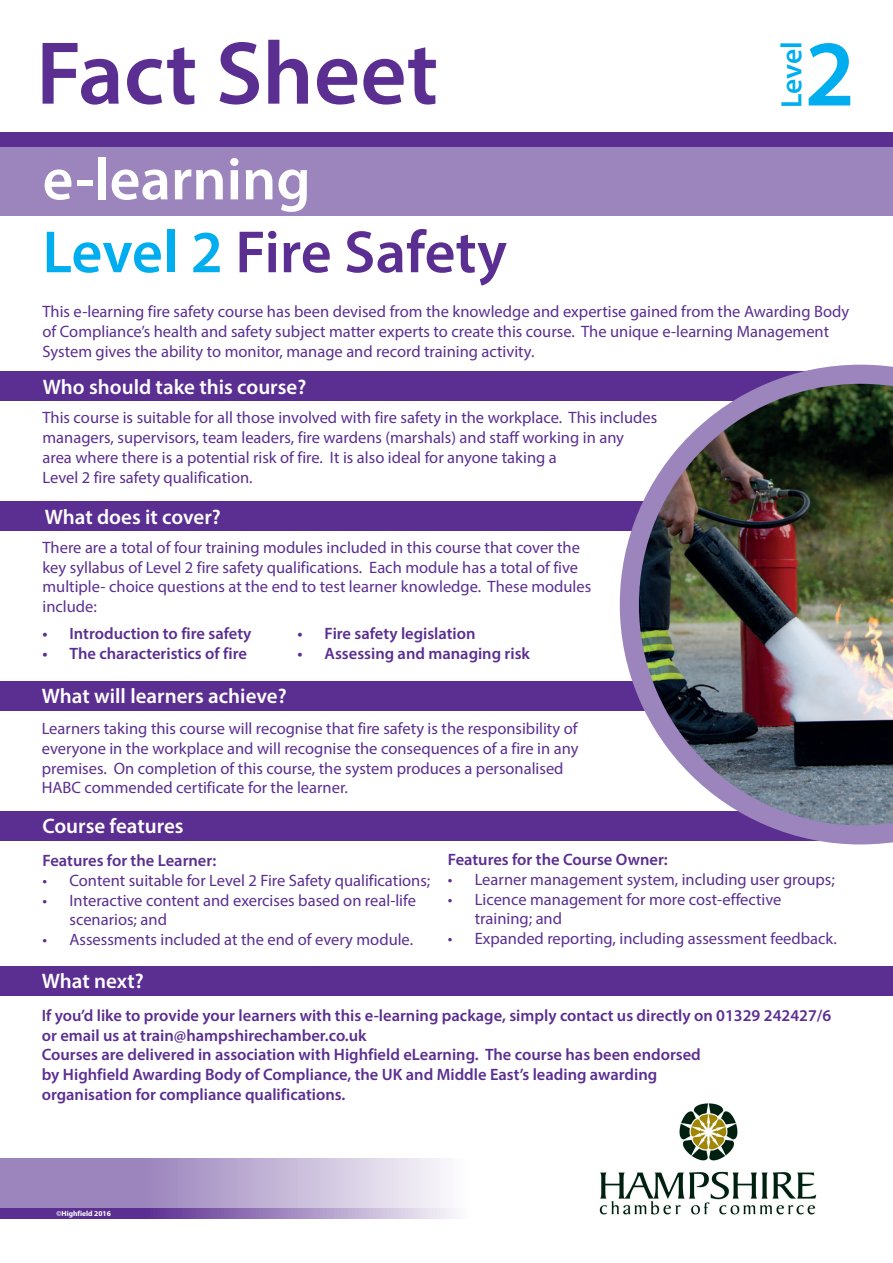
<style>
.page{position:relative;width:893px;height:1263px;background:#fff}
.page>*{position:absolute;margin:0;border:0;box-sizing:border-box;transform-origin:0 0}
.t1{font:600 94.5px "Myriad Pro";color:#00aeef}
.t2{font:600 90px "Myriad Pro";color:#5b2e91}
.t3{font:600 60px/72.9px "Myriad Pro";color:#fff}
.t4{font:600 29.55px "Myriad Pro";letter-spacing:-.005em;color:#00aeef}
.t5{font:600 21px "Myriad Pro";color:#fff}
.t6{font:16.5px/19.8px "Myriad Pro";color:#5b2e91}
.t7{font:600 16.5px/19.8px "Myriad Pro";color:#5b2e91}
.t8{font:700 7.5px "Myriad Pro";color:#fff}
.s1{color:#00aeef}
.s2{color:#5b2e91}
</style>
<div class="page">
<div style="left:0;top:147px;width:893px;height:69px;background:#9c85bd"></div>
<div style="left:0;top:132px;width:893px;height:15px;background:#5b2e91"></div>
<div style="left:0;top:501px;width:837px;height:30px;background:#5b2e91"></div>
<div style="left:0;top:681px;width:823px;height:30px;background:#5b2e91"></div>
<div style="left:0;top:371px;width:893px;height:29px;background:#5b2e91"></div>
<div style="left:0;top:811px;width:893px;height:29px;background:#5b2e91"></div>
<img style="left:620px;top:365px;width:273px;height:479px">
<img style="left:679px;top:1103px;width:59px;height:55px">
<svg style="left:0;top:1207px;width:816px;height:11px"></svg>
<svg style="left:0;top:1158px;width:817px;height:49px"></svg>
<div style="left:0;top:966px;width:893px;height:30px;background:#5b2e91"></div>
<h2 class="t2" style="left:36px;top:16px;width:404px">Fact Sheet</h2>
<h3 class="t4" style="left:773px;top:108px;width:68px;rotate:-90deg">Level</h3>
<h1 class="t1" style="left:805px;top:14px;width:52px">2</h1>
<h3 class="t3" style="left:43px;top:141px;width:466px">e-learning<br><span class="s1">Level 2</span> <span class="s2">Fire Safety</span></h3>
<p class="t6" style="left:43px;top:302px;width:808px">This e-learning fire safety course has been devised from the knowledge and expertise gained from the Awarding Body of Compliance’s health and safety subject matter experts to create this course. The unique e-learning Management<br>System gives the ability to monitor, manage and record training activity.</p>
<p class="t5" style="left:43px;top:373px;width:265px">Who should take this course?</p>
<p class="t6" style="left:43px;top:408px;width:616px">This course is suitable for all those involved with fire safety in the workplace. This includes managers, supervisors, team leaders, fire wardens (marshals) and staff working in any area where there is a potential risk of fire. It is also ideal for anyone taking a<br>Level 2 fire safety qualification.</p>
<p class="t5" style="left:45px;top:503px;width:178px">What does it cover?</p>
<p class="t6" style="left:43px;top:537px;width:550px">There are a total of four training modules included in this course that cover the key syllabus of Level 2 fire safety qualifications. Each module has a total of five multiple- choice questions at the end to test learner knowledge. These modules include:</p>
<p class="t7" style="left:43px;top:624px;width:211px">• Introduction to fire safety</p>
<p class="t7" style="left:43px;top:643px;width:206px">• The characteristics of fire</p>
<p class="t7" style="left:298px;top:623px;width:179px">• Fire safety legislation</p>
<p class="t7" style="left:298px;top:643px;width:234px">• Assessing and managing risk</p>
<p class="t5" style="left:42px;top:683px;width:246px">What will learners achieve?</p>
<p class="t6" style="left:42px;top:718px;width:538px">Learners taking this course will recognise that fire safety is the responsibility of everyone in the workplace and will recognise the consequences of a fire in any premises. On completion of this course, the system produces a personalised HABC commended certificate for the learner.</p>
<p class="t5" style="left:42px;top:812px;width:143px">Course features</p>
<p class="t7" style="left:43px;top:850px;width:175px">Features for the Learner:</p>
<p class="t6" style="left:43px;top:870px;width:389px">• Content suitable for Level 2 Fire Safety qualifications;</p>
<p class="t6" style="left:70px;top:890px;width:348px;text-indent:-27px">• Interactive content and exercises based on real-life scenarios; and</p>
<p class="t6" style="left:43px;top:929px;width:372px">• Assessments included at the end of every module.</p>
<p class="t5" style="left:42px;top:967px;width:104px">What next?</p>
<p class="t7" style="left:448px;top:849px;width:221px">Features for the Course Owner:</p>
<p class="t6" style="left:448px;top:869px;width:389px">• Learner management system, including user groups;</p>
<p class="t6" style="left:475px;top:889px;width:308px;text-indent:-27px">• Licence management for more cost-effective training; and</p>
<p class="t6" style="left:448px;top:928px;width:391px">• Expanded reporting, including assessment feedback.</p>
<p class="t7" style="left:42px;top:1005px;width:791px">If you’d like to provide your learners with this e-learning package, simply contact us directly on 01329 242427/6 or email us at train@hampshirechamber.co.uk<br>Courses are delivered in association with Highfield eLearning. The course has been endorsed<br>by Highfield Awarding Body of Compliance, the UK and Middle East’s leading awarding<br>organisation for compliance qualifications.</p>
<p class="t8" style="left:57px;top:1209px;width:56px">©Highfield 2016</p>
</div>
